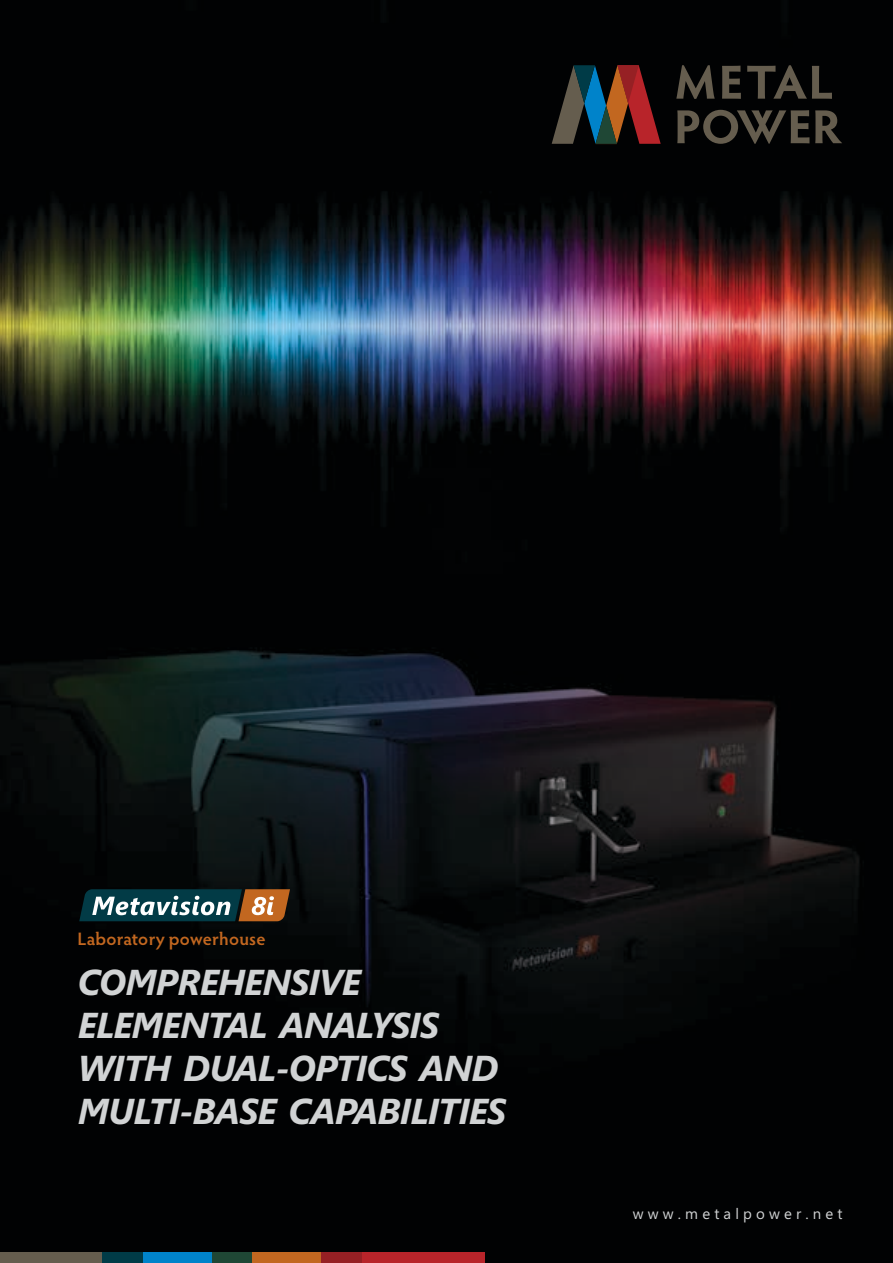
<style>
.page{position:relative;width:893px;height:1263px;background:#fff}
.page>*{position:absolute;margin:0;border:0;box-sizing:border-box;transform-origin:0 0}
.t1{font:italic 700 36px/43px "Segoe UI";letter-spacing:-.03em;color:#d1d3d4}
.t2{font:600 18px "Hypatia Sans Pro";letter-spacing:.015em;color:#c26720}
.t3{font:15px "Segoe UI";letter-spacing:.275em;color:#d1d3d4}
</style>
<div class="page">
<img style="left:0;top:0;width:893px;height:1263px">
<div style="left:0;top:1252px;width:103px;height:11px;background:#655d4e"></div>
<div style="left:103px;top:1252px;width:40px;height:11px;background:#003b47"></div>
<div style="left:212px;top:1252px;width:41px;height:11px;background:#1f4735"></div>
<div style="left:321px;top:1252px;width:41px;height:11px;background:#962024"></div>
<div style="left:143px;top:1252px;width:69px;height:11px;background:#0083ca"></div>
<div style="left:253px;top:1252px;width:68px;height:11px;background:#c26720"></div>
<div style="left:362px;top:1252px;width:122px;height:11px;background:#b8242a"></div>
<svg style="left:552px;top:65px;width:109px;height:79px;background:#453231"></svg>
<svg style="left:676px;top:65px;width:39px;height:34px"></svg>
<svg style="left:722px;top:66px;width:19px;height:33px"></svg>
<svg style="left:747px;top:65px;width:85px;height:34px;background:#27241f"></svg>
<svg style="left:677px;top:110px;width:132px;height:34px;background:#2f2c26"></svg>
<svg style="left:815px;top:110px;width:27px;height:33px"></svg>
<svg style="left:79px;top:889px;width:211px;height:32px;background:#55655f"></svg>
<p class="t2" style="left:78px;top:931px;width:190px">Laboratory powerhouse</p>
<p class="t1" style="left:78px;top:964px;width:430px">COMPREHENSIVE<br>ELEMENTAL ANALYSIS<br>WITH DUAL-OPTICS AND<br>MULTI-BASE CAPABILITIES</p>
<p class="t3" style="left:633px;top:1208px;width:211px">www.metalpower.net</p>
</div>
